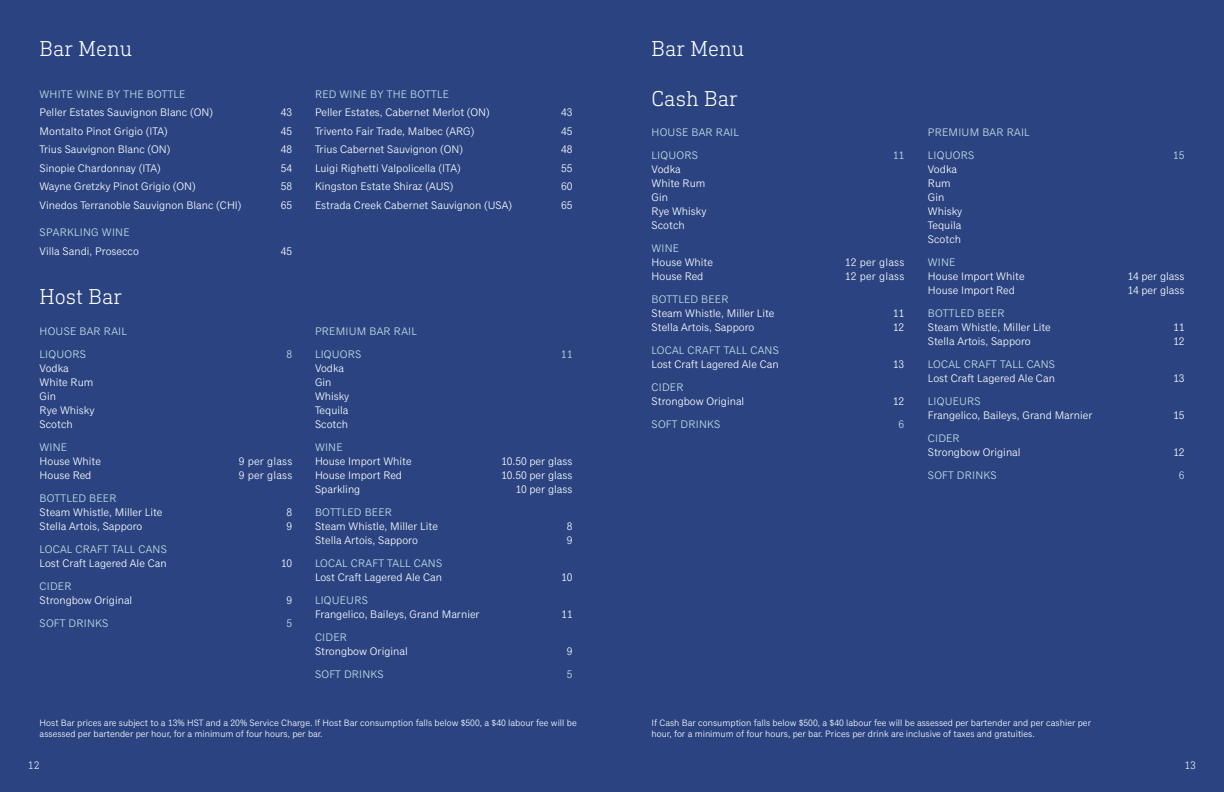
<style>
.page{position:relative;width:1224px;height:792px;background:#2b4481}
.page>*{position:absolute;margin:0;border:0;box-sizing:border-box;transform-origin:0 0}
.t1{font:300 22px "DIN Next Slab Pro";color:#fff}
.t2{font:11px/14px "Classic Grotesque Std";color:#fff}
.t3{font:11px/23px "Classic Grotesque Std";letter-spacing:.02em;color:#c8e2e7}
.t4{font:11px "Classic Grotesque Std";letter-spacing:.02em;color:#fff}
.t5{font:300 11px "DIN Next Slab Pro";color:#fff}
.t6{font:9.2px/11.1px "Classic Grotesque Std";color:#fff}
</style>
<div class="page">
<h1 class="t1" style="left:40px;top:36px;width:94px">Bar Menu</h1>
<h1 class="t1" style="left:652px;top:36px;width:94px">Bar Menu</h1>
<p class="t3" style="left:40px;top:84px;width:147px">WHITE WINE BY THE BOTTLE</p>
<p class="t2" style="left:40px;top:107px;width:175px">Peller Estates Sauvignon Blanc (ON)</p>
<p class="t2" style="left:281px;top:107px;width:13px">43</p>
<p class="t2" style="left:40px;top:125px;width:130px">Montalto Pinot Grigio (ITA)</p>
<p class="t2" style="left:281px;top:125px;width:13px">45</p>
<p class="t2" style="left:40px;top:144px;width:132px">Trius Sauvignon Blanc (ON)</p>
<p class="t2" style="left:281px;top:144px;width:13px">48</p>
<p class="t2" style="left:40px;top:162px;width:123px">Sinopie Chardonnay (ITA)</p>
<p class="t2" style="left:281px;top:162px;width:13px">54</p>
<p class="t2" style="left:40px;top:181px;width:158px">Wayne Gretzky Pinot Grigio (ON)</p>
<p class="t2" style="left:281px;top:181px;width:13px">58</p>
<p class="t2" style="left:40px;top:199px;width:203px">Vinedos Terranoble Sauvignon Blanc (CHI)</p>
<p class="t2" style="left:281px;top:199px;width:13px">65</p>
<p class="t3" style="left:40px;top:222px;width:91px">SPARKLING WINE</p>
<p class="t2" style="left:40px;top:245px;width:101px">Villa Sandi, Prosecco</p>
<p class="t2" style="left:281px;top:245px;width:13px">45</p>
<p class="t3" style="left:315px;top:84px;width:135px">RED WINE BY THE BOTTLE</p>
<p class="t2" style="left:315px;top:107px;width:176px">Peller Estates, Cabernet Merlot (ON)</p>
<p class="t2" style="left:561px;top:107px;width:13px">43</p>
<p class="t2" style="left:315px;top:125px;width:161px">Trivento Fair Trade, Malbec (ARG)</p>
<p class="t2" style="left:561px;top:125px;width:13px">45</p>
<p class="t2" style="left:315px;top:144px;width:150px">Trius Cabernet Sauvignon (ON)</p>
<p class="t2" style="left:561px;top:144px;width:13px">48</p>
<p class="t2" style="left:315px;top:162px;width:147px">Luigi Righetti Valpolicella (ITA)</p>
<p class="t2" style="left:561px;top:162px;width:13px">55</p>
<p class="t2" style="left:315px;top:181px;width:140px">Kingston Estate Shiraz (AUS)</p>
<p class="t2" style="left:561px;top:181px;width:13px">60</p>
<p class="t2" style="left:315px;top:199px;width:199px">Estrada Creek Cabernet Sauvignon (USA)</p>
<p class="t2" style="left:561px;top:199px;width:13px">65</p>
<h1 class="t1" style="left:40px;top:284px;width:84px">Host Bar</h1>
<p class="t3" style="left:40px;top:320px;width:89px">HOUSE BAR RAIL<br>LIQUORS</p>
<p class="t3" style="left:287px;top:343px;width:7px">8</p>
<p class="t3" style="left:315px;top:320px;width:103px">PREMIUM BAR RAIL<br>LIQUORS</p>
<p class="t3" style="left:561px;top:343px;width:13px">11</p>
<p class="t2" style="left:40px;top:362px;width:56px">Vodka<br>White Rum<br>Gin<br>Rye Whisky<br>Scotch</p>
<p class="t3" style="left:40px;top:436px;width:29px">WINE</p>
<p class="t2" style="left:40px;top:455px;width:63px">House White</p>
<p class="t4" style="left:239px;top:457px;width:55px">9 per glass</p>
<p class="t2" style="left:40px;top:469px;width:53px">House Red</p>
<p class="t4" style="left:239px;top:471px;width:55px">9 per glass</p>
<p class="t3" style="left:40px;top:487px;width:78px">BOTTLED BEER</p>
<p class="t2" style="left:40px;top:506px;width:124px">Steam Whistle, Miller Lite</p>
<p class="t2" style="left:287px;top:506px;width:7px">8</p>
<p class="t2" style="left:40px;top:520px;width:104px">Stella Artois, Sapporo</p>
<p class="t2" style="left:287px;top:520px;width:7px">9</p>
<p class="t3" style="left:40px;top:538px;width:129px">LOCAL CRAFT TALL CANS</p>
<p class="t2" style="left:40px;top:557px;width:129px">Lost Craft Lagered Ale Can</p>
<p class="t2" style="left:281px;top:557px;width:13px">10</p>
<p class="t3" style="left:40px;top:575px;width:33px">CIDER</p>
<p class="t2" style="left:40px;top:594px;width:94px">Strongbow Original</p>
<p class="t2" style="left:287px;top:594px;width:7px">9</p>
<p class="t3" style="left:40px;top:612px;width:70px">SOFT DRINKS</p>
<p class="t3" style="left:287px;top:612px;width:7px">5</p>
<p class="t2" style="left:315px;top:362px;width:36px">Vodka<br>Gin<br>Whisky<br>Tequila<br>Scotch</p>
<p class="t3" style="left:315px;top:436px;width:29px">WINE</p>
<p class="t2" style="left:315px;top:455px;width:98px">House Import White</p>
<p class="t2" style="left:501px;top:455px;width:73px">10.50 per glass</p>
<p class="t2" style="left:315px;top:469px;width:89px">House Import Red</p>
<p class="t2" style="left:501px;top:469px;width:73px">10.50 per glass</p>
<p class="t2" style="left:315px;top:483px;width:47px">Sparkling</p>
<p class="t2" style="left:515px;top:483px;width:59px">10 per glass</p>
<p class="t3" style="left:315px;top:501px;width:78px">BOTTLED BEER</p>
<p class="t2" style="left:315px;top:520px;width:124px">Steam Whistle, Miller Lite</p>
<p class="t2" style="left:567px;top:520px;width:7px">8</p>
<p class="t2" style="left:315px;top:534px;width:104px">Stella Artois, Sapporo</p>
<p class="t2" style="left:567px;top:534px;width:7px">9</p>
<p class="t3" style="left:315px;top:552px;width:129px">LOCAL CRAFT TALL CANS</p>
<p class="t2" style="left:315px;top:571px;width:129px">Lost Craft Lagered Ale Can</p>
<p class="t2" style="left:561px;top:571px;width:13px">10</p>
<p class="t3" style="left:315px;top:589px;width:54px">LIQUEURS</p>
<p class="t2" style="left:315px;top:608px;width:166px">Frangelico, Baileys, Grand Marnier</p>
<p class="t2" style="left:561px;top:608px;width:13px">11</p>
<p class="t3" style="left:315px;top:626px;width:33px">CIDER</p>
<p class="t2" style="left:315px;top:645px;width:94px">Strongbow Original</p>
<p class="t2" style="left:567px;top:645px;width:7px">9</p>
<p class="t3" style="left:315px;top:663px;width:70px">SOFT DRINKS</p>
<p class="t3" style="left:567px;top:663px;width:7px">5</p>
<h1 class="t1" style="left:652px;top:85px;width:88px">Cash Bar</h1>
<p class="t3" style="left:652px;top:122px;width:89px">HOUSE BAR RAIL<br>LIQUORS</p>
<p class="t3" style="left:893px;top:145px;width:13px">11</p>
<p class="t2" style="left:652px;top:163px;width:56px">Vodka<br>White Rum<br>Gin<br>Rye Whisky<br>Scotch</p>
<p class="t3" style="left:652px;top:238px;width:29px">WINE</p>
<p class="t2" style="left:652px;top:256px;width:63px">House White</p>
<p class="t4" style="left:845px;top:259px;width:61px">12 per glass</p>
<p class="t2" style="left:652px;top:270px;width:53px">House Red</p>
<p class="t4" style="left:845px;top:273px;width:61px">12 per glass</p>
<p class="t3" style="left:652px;top:289px;width:78px">BOTTLED BEER</p>
<p class="t2" style="left:652px;top:307px;width:124px">Steam Whistle, Miller Lite</p>
<p class="t2" style="left:893px;top:307px;width:13px">11</p>
<p class="t2" style="left:652px;top:321px;width:104px">Stella Artois, Sapporo</p>
<p class="t2" style="left:893px;top:321px;width:13px">12</p>
<p class="t3" style="left:652px;top:340px;width:129px">LOCAL CRAFT TALL CANS</p>
<p class="t2" style="left:652px;top:358px;width:129px">Lost Craft Lagered Ale Can</p>
<p class="t2" style="left:893px;top:358px;width:13px">13</p>
<p class="t3" style="left:652px;top:377px;width:33px">CIDER</p>
<p class="t2" style="left:652px;top:395px;width:94px">Strongbow Original</p>
<p class="t2" style="left:893px;top:395px;width:13px">12</p>
<p class="t3" style="left:652px;top:414px;width:70px">SOFT DRINKS</p>
<p class="t3" style="left:899px;top:414px;width:7px">6</p>
<p class="t3" style="left:928px;top:122px;width:103px">PREMIUM BAR RAIL<br>LIQUORS</p>
<p class="t3" style="left:1173px;top:145px;width:13px">15</p>
<p class="t2" style="left:928px;top:163px;width:36px">Vodka<br>Rum<br>Gin<br>Whisky<br>Tequila<br>Scotch</p>
<p class="t3" style="left:928px;top:252px;width:29px">WINE</p>
<p class="t2" style="left:928px;top:270px;width:98px">House Import White</p>
<p class="t2" style="left:1127px;top:270px;width:59px">14 per glass</p>
<p class="t2" style="left:928px;top:284px;width:89px">House Import Red</p>
<p class="t2" style="left:1127px;top:284px;width:59px">14 per glass</p>
<p class="t3" style="left:928px;top:303px;width:78px">BOTTLED BEER</p>
<p class="t2" style="left:928px;top:321px;width:124px">Steam Whistle, Miller Lite</p>
<p class="t2" style="left:1173px;top:321px;width:13px">11</p>
<p class="t2" style="left:928px;top:335px;width:104px">Stella Artois, Sapporo</p>
<p class="t2" style="left:1173px;top:335px;width:13px">12</p>
<p class="t3" style="left:928px;top:354px;width:129px">LOCAL CRAFT TALL CANS</p>
<p class="t2" style="left:928px;top:372px;width:129px">Lost Craft Lagered Ale Can</p>
<p class="t2" style="left:1173px;top:372px;width:13px">13</p>
<p class="t3" style="left:928px;top:391px;width:54px">LIQUEURS</p>
<p class="t2" style="left:928px;top:409px;width:166px">Frangelico, Baileys, Grand Marnier</p>
<p class="t2" style="left:1173px;top:409px;width:13px">15</p>
<p class="t3" style="left:928px;top:428px;width:33px">CIDER</p>
<p class="t2" style="left:928px;top:446px;width:94px">Strongbow Original</p>
<p class="t2" style="left:1173px;top:446px;width:13px">12</p>
<p class="t3" style="left:928px;top:465px;width:70px">SOFT DRINKS</p>
<p class="t3" style="left:1179px;top:465px;width:7px">6</p>
<p class="t6" style="left:40px;top:718px;width:539px">Host Bar prices are subject to a 13% HST and a 20% Service Charge. If Host Bar consumption falls below $500, a $40 labour fee will be assessed per bartender per hour, for a minimum of four hours, per bar.</p>
<p class="t6" style="left:652px;top:718px;width:441px">If Cash Bar consumption falls below $500, a $40 labour fee will be assessed per bartender and per cashier per hour, for a minimum of four hours, per bar. Prices per drink are inclusive of taxes and gratuities.</p>
<p class="t5" style="left:28px;top:759px;width:13px">12</p>
<p class="t5" style="left:1184px;top:759px;width:13px">13</p>
</div>
